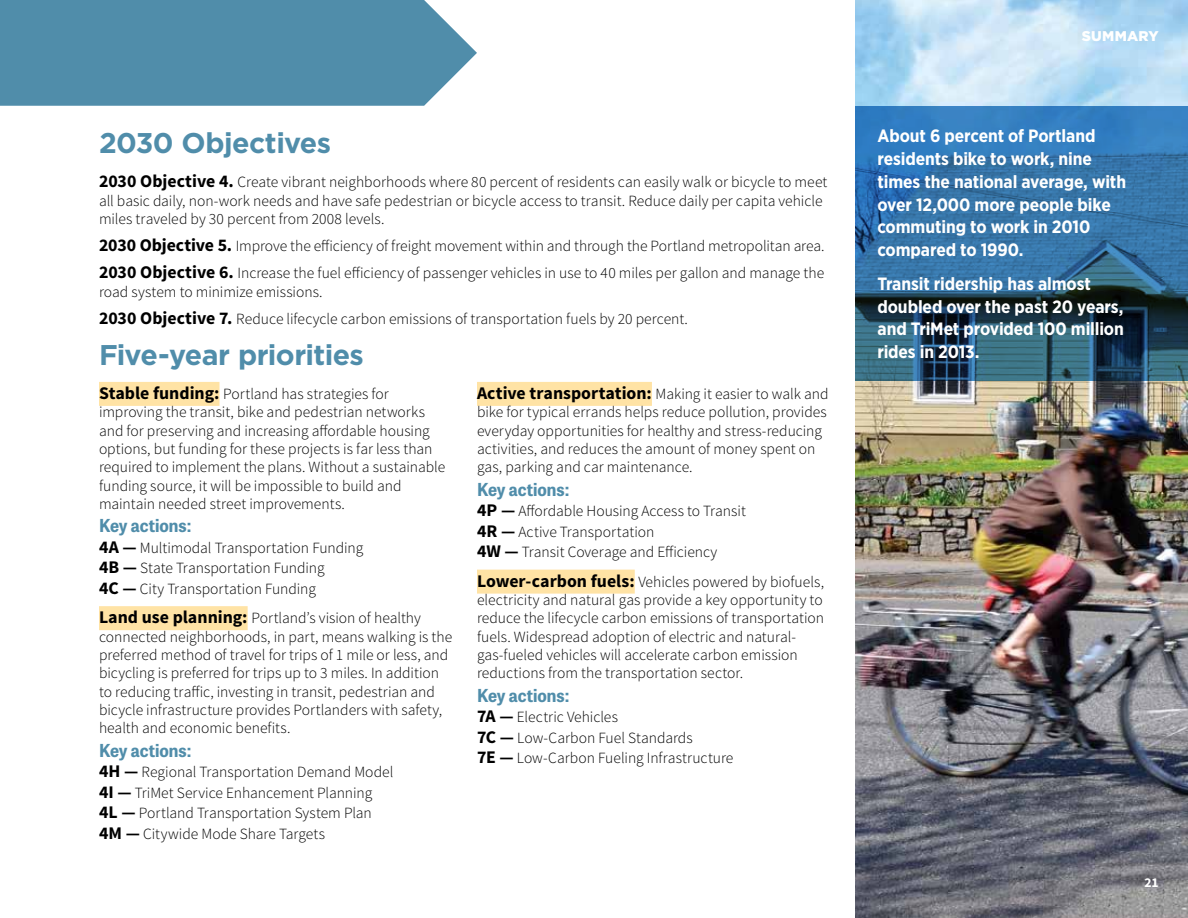
<style>
.page{position:relative;width:1188px;height:918px;background:#fff}
.page>*{position:absolute;margin:0;border:0;box-sizing:border-box;transform-origin:0 0}
.obj_action_subs{font:700 28.5px "Gotham";letter-spacing:-.025em;color:#508daa}
.factoid{font:700 17.85px/22.6px "Gotham Narrow";letter-spacing:-.005em;color:#fff}
.key_sub{font:700 17.85px "Tablet Gothic Narrow";color:#508daa}
.key_highlife{font:300 15.6px/18.3px "Source Sans Pro";color:#000}
.ss_light_10_375{font:300 15.6px/18.3px "Source Sans Pro";color:#000}
.key_ss_light{font:300 15.6px "Source Sans Pro";color:#000}
.key_ss_light_last{font:300 15.6px "Source Sans Pro";letter-spacing:-.005em;color:#000}
.t1{font:900 14.1px "Gotham";letter-spacing:.015em;color:#fff}
.t2{font:700 13.5px "Source Sans Pro";color:#fff}
.s1{font-weight:700;font-size:17.85px}
</style>
<div class="page">
<img style="left:855px;top:0;width:333px;height:918px">
<div style="left:99px;top:382px;width:121px;height:24px;background:#ffe3a5"></div>
<div style="left:99px;top:606px;width:149px;height:24px;background:#ffe3a5"></div>
<div style="left:477px;top:382px;width:175px;height:24px;background:#ffe3a5"></div>
<div style="left:477px;top:570px;width:158px;height:24px;background:#ffe3a5"></div>
<svg style="left:855px;top:106px;width:333px;height:274px;background:#2f6792"></svg>
<div style="left:0;top:0;width:477px;height:106px;background:#508daa"></div>
<p class="obj_action_subs" style="left:99px;top:124px;width:234px">2030 Objectives</p>
<p class="ss_light_10_375" style="left:99px;top:173px;width:730px"><span class="s1">2030 Objective 4.</span> Create vibrant neighborhoods where 80 percent of residents can easily walk or bicycle to meet all basic daily, non-work needs and have safe pedestrian or bicycle access to transit. Reduce daily per capita vehicle miles traveled by 30 percent from 2008 levels.</p>
<p class="ss_light_10_375" style="left:99px;top:237px;width:727px"><span class="s1">2030 Objective 5.</span> Improve the efficiency of freight movement within and through the Portland metropolitan area.</p>
<p class="ss_light_10_375" style="left:99px;top:264px;width:727px"><span class="s1">2030 Objective 6.</span> Increase the fuel efficiency of passenger vehicles in use to 40 miles per gallon and manage the road system to minimize emissions.</p>
<p class="ss_light_10_375" style="left:99px;top:310px;width:590px"><span class="s1">2030 Objective 7.</span> Reduce lifecycle carbon emissions of transportation fuels by 20 percent.</p>
<p class="obj_action_subs" style="left:99px;top:336px;width:266px">Five-year priorities</p>
<p class="key_highlife" style="left:99px;top:385px;width:348px"><span class="s1">Stable funding:</span> Portland has strategies for improving the transit, bike and pedestrian networks and for preserving and increasing affordable housing options, but funding for these projects is far less than required to implement the plans. Without a sustainable funding source, it will be impossible to build and maintain needed street improvements.</p>
<p class="key_sub" style="left:99px;top:513px;width:94px">Key actions:</p>
<p class="key_ss_light" style="left:99px;top:538px;width:266px"><span class="s1">4A —</span> Multimodal Transportation Funding</p>
<p class="key_ss_light" style="left:99px;top:559px;width:227px"><span class="s1">4B —</span> State Transportation Funding</p>
<p class="key_ss_light_last" style="left:99px;top:579px;width:219px"><span class="s1">4C —</span> City Transportation Funding</p>
<p class="key_highlife" style="left:99px;top:609px;width:355px"><span class="s1">Land use planning:</span> Portland’s vision of healthy connected neighborhoods, in part, means walking is the preferred method of travel for trips of 1 mile or less, and bicycling is preferred for trips up to 3 miles. In addition to reducing traffic, investing in transit, pedestrian and bicycle infrastructure provides Portlanders with safety, health and economic benefits.</p>
<p class="key_sub" style="left:99px;top:738px;width:94px">Key actions:</p>
<p class="key_ss_light" style="left:99px;top:762px;width:296px"><span class="s1">4H —</span> Regional Transportation Demand Model</p>
<p class="key_ss_light" style="left:99px;top:783px;width:275px"><span class="s1">4I —</span> TriMet Service Enhancement Planning</p>
<p class="key_ss_light" style="left:99px;top:804px;width:274px"><span class="s1">4L —</span> Portland Transportation System Plan</p>
<p class="key_ss_light" style="left:99px;top:824px;width:228px"><span class="s1">4M —</span> Citywide Mode Share Targets</p>
<p class="key_highlife" style="left:477px;top:385px;width:353px"><span class="s1">Active transportation:</span> Making it easier to walk and bike for typical errands helps reduce pollution, provides everyday opportunities for healthy and stress-reducing activities, and reduces the amount of money spent on gas, parking and car maintenance.</p>
<p class="key_sub" style="left:477px;top:477px;width:94px">Key actions:</p>
<p class="key_ss_light" style="left:477px;top:502px;width:270px"><span class="s1">4P —</span> Affordable Housing Access to Transit</p>
<p class="key_ss_light" style="left:477px;top:522px;width:179px"><span class="s1">4R —</span> Active Transportation</p>
<p class="key_ss_light_last" style="left:477px;top:543px;width:242px"><span class="s1">4W —</span> Transit Coverage and Efficiency</p>
<p class="key_highlife" style="left:477px;top:573px;width:349px"><span class="s1">Lower-carbon fuels:</span> Vehicles powered by biofuels, electricity and natural gas provide a key opportunity to reduce the lifecycle carbon emissions of transportation fuels. Widespread adoption of electric and natural&shy;gas-fueled vehicles will accelerate carbon emission reductions from the transportation sector.</p>
<p class="key_sub" style="left:477px;top:683px;width:94px">Key actions:</p>
<p class="key_ss_light" style="left:477px;top:708px;width:142px"><span class="s1">7A —</span> Electric Vehicles</p>
<p class="key_ss_light" style="left:477px;top:728px;width:217px"><span class="s1">7C —</span> Low-Carbon Fuel Standards</p>
<p class="key_ss_light" style="left:477px;top:749px;width:258px"><span class="s1">7E —</span> Low-Carbon Fueling Infrastructure</p>
<p class="t1" style="left:1082px;top:26px;width:79px">SUMMARY</p>
<p class="factoid" style="left:878px;top:125px;width:250px">About 6 percent of Portland residents bike to work, nine times the national average, with over 12,000 more people bike commuting to work in 2010 compared to 1990.</p>
<p class="factoid" style="left:878px;top:272px;width:248px">Transit ridership has almost doubled over the past 20 years, and TriMet provided 100 million rides in 2013.</p>
<p class="t2" style="left:1144px;top:873px;width:16px">21</p>
</div>
